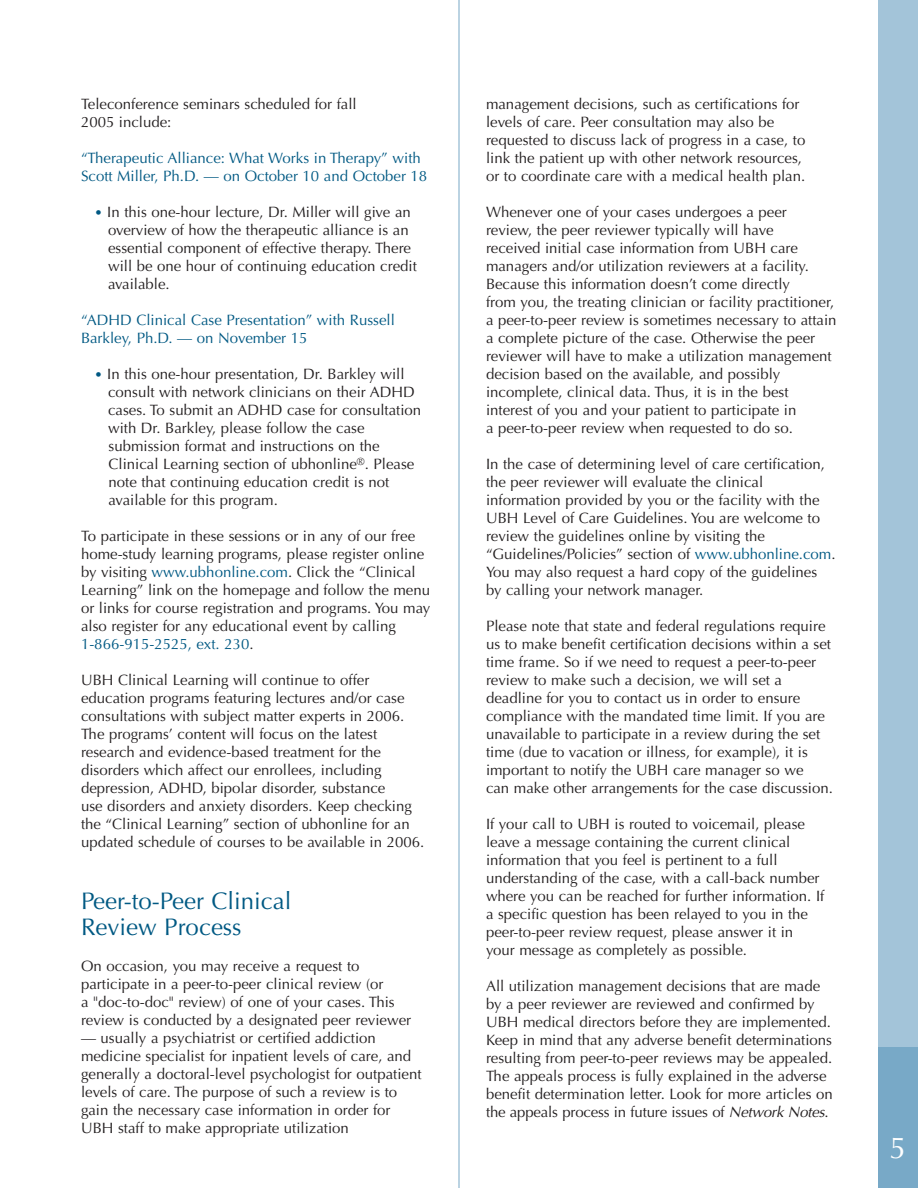
<style>
.page{position:relative;width:918px;height:1188px;background:#fff}
.page>*{position:absolute;margin:0;border:0;box-sizing:border-box;transform-origin:0 0}
.t1{font:30px "Optima";color:#fff}
.t2{font:24px/25.5px "Optima";color:#005983}
.t3{font:15px/18px "Optima";color:#231f20}
.t4{font:15px/18px "Optima";color:#005983}
.s1{font-size:13.5px;color:#005983}
.s2{color:#005983}
.s3{font-style:italic}
</style>
<div class="page">
<hr style="left:459px;top:0;width:1px;height:1188px;background:#78a9c7">
<div style="left:878px;top:0;width:40px;height:1188px;background:#a3c4d9"></div>
<div style="left:878px;top:1047px;width:40px;height:141px;background:#78a9c7"></div>
<p class="t3" style="left:81px;top:96px;width:277px">Teleconference seminars scheduled for fall<br>2005 include:</p>
<p class="t4" style="left:81px;top:150px;width:348px">“Therapeutic Alliance: What Works in Therapy” with<br>Scott Miller, Ph.D. — on October 10 and October 18</p>
<p class="t3" style="left:108px;top:204px;width:310px;text-indent:-14px"><span class="s1">•</span> In this one-hour lecture, Dr. Miller will give an overview of how the therapeutic alliance is an essential component of effective therapy. There will be one hour of continuing education credit available.</p>
<p class="t4" style="left:81px;top:312px;width:315px">“ADHD Clinical Case Presentation” with Russell<br>Barkley, Ph.D. — on November 15</p>
<p class="t3" style="left:108px;top:366px;width:315px;text-indent:-14px"><span class="s1">•</span> In this one-hour presentation, Dr. Barkley will consult with network clinicians on their ADHD cases. To submit an ADHD case for consultation with Dr. Barkley, please follow the case submission format and instructions on the Clinical Learning section of ubhonline<sup>®</sup>. Please note that continuing education credit is not available for this program.</p>
<p class="t3" style="left:81px;top:528px;width:351px">To participate in these sessions or in any of our free home-study learning programs, please register online by visiting <span class="s2">www.ubhonline.com</span>. Click the “Clinical Learning” link on the homepage and follow the menu or links for course registration and programs. You may also register for any educational event by calling <span class="s2">1-866-915-2525, ext. 230</span>.</p>
<p class="t3" style="left:81px;top:672px;width:345px">UBH Clinical Learning will continue to offer education programs featuring lectures and/or case consultations with subject matter experts in 2006.<br>The programs’ content will focus on the latest research and evidence-based treatment for the disorders which affect our enrollees, including depression, ADHD, bipolar disorder, substance<br>use disorders and anxiety disorders. Keep checking the “Clinical Learning” section of ubhonline for an updated schedule of courses to be available in 2006.</p>
<h2 class="t2" style="left:81px;top:890px;width:212px">Peer-to-Peer Clinical<br>Review Process</h2>
<p class="t3" style="left:81px;top:958px;width:332px">On occasion, you may receive a request to participate in a peer-to-peer clinical review (or<br>a "doc-to-doc" review) of one of your cases. This review is conducted by a designated peer reviewer</p>
<p class="t3" style="left:81px;top:1030px;width:342px">— usually a psychiatrist or certified addiction medicine specialist for inpatient levels of care, and generally a doctoral-level psychologist for outpatient levels of care. The purpose of such a review is to gain the necessary case information in order for UBH staff to make appropriate utilization</p>
<p class="t3" style="left:486px;top:96px;width:321px">management decisions, such as certifications for levels of care. Peer consultation may also be requested to discuss lack of progress in a case, to link the patient up with other network resources, or to coordinate care with a medical health plan.</p>
<p class="t3" style="left:486px;top:204px;width:352px">Whenever one of your cases undergoes a peer review, the peer reviewer typically will have<br>received initial case information from UBH care managers and/or utilization reviewers at a facility.<br>Because this information doesn’t come directly<br>from you, the treating clinician or facility practitioner, a peer-to-peer review is sometimes necessary to attain a complete picture of the case. Otherwise the peer reviewer will have to make a utilization management decision based on the available, and possibly incomplete, clinical data. Thus, it is in the best interest of you and your patient to participate in<br>a peer-to-peer review when requested to do so.</p>
<p class="t3" style="left:486px;top:456px;width:351px">In the case of determining level of care certification, the peer reviewer will evaluate the clinical information provided by you or the facility with the UBH Level of Care Guidelines. You are welcome to review the guidelines online by visiting the “Guidelines/Policies” section of <span class="s2">www.ubhonline.com</span>.<br>You may also request a hard copy of the guidelines by calling your network manager.</p>
<p class="t3" style="left:486px;top:618px;width:348px">Please note that state and federal regulations require us to make benefit certification decisions within a set time frame. So if we need to request a peer-to-peer review to make such a decision, we will set a deadline for you to contact us in order to ensure compliance with the mandated time limit. If you are unavailable to participate in a review during the set time (due to vacation or illness, for example), it is important to notify the UBH care manager so we<br>can make other arrangements for the case discussion.</p>
<p class="t3" style="left:486px;top:816px;width:340px">If your call to UBH is routed to voicemail, please leave a message containing the current clinical information that you feel is pertinent to a full understanding of the case, with a call-back number where you can be reached for further information. If a specific question has been relayed to you in the peer-to-peer review request, please answer it in your message as completely as possible.</p>
<p class="t3" style="left:486px;top:978px;width:348px">All utilization management decisions that are made by a peer reviewer are reviewed and confirmed by UBH medical directors before they are implemented.<br>Keep in mind that any adverse benefit determinations resulting from peer-to-peer reviews may be appealed.<br>The appeals process is fully explained in the adverse benefit determination letter. Look for more articles on the appeals process in future issues of <span class="s3">Network Notes</span>.</p>
<h1 class="t1" style="left:890px;top:1136px;width:18px">5</h1>
</div>
